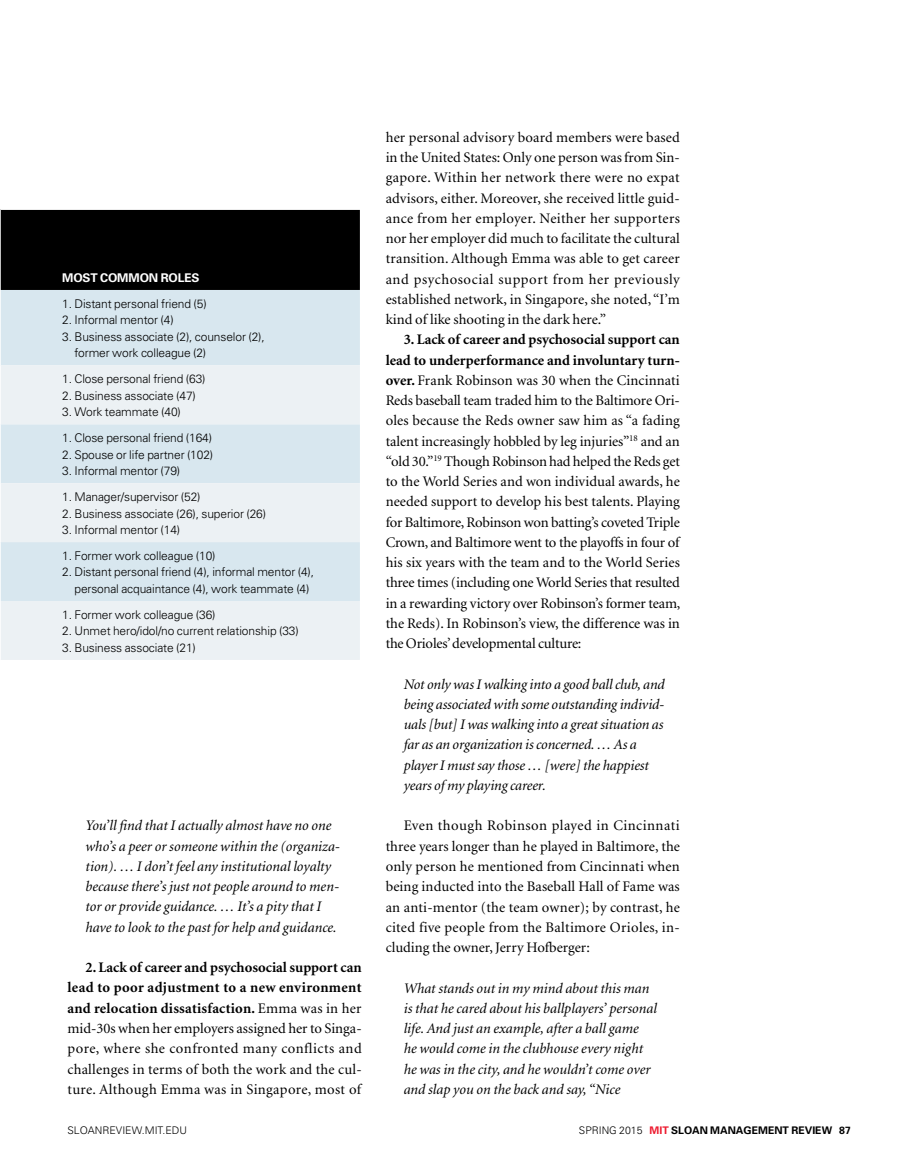
<style>
.page{position:relative;width:905px;height:1168px;background:#fff}
.page>*{position:absolute;margin:0;border:0;box-sizing:border-box;transform-origin:0 0}
.t1{font:14.7px/20.2px "Minion";color:#000;text-align:justify}
.t2{font:italic 14.7px/20.2px "Minion";color:#000}
.t3{font:300 12px/16.5px "Univers";letter-spacing:-.01em;color:#000}
.t4{font:700 12px "Univers";letter-spacing:-.01em;color:#fff}
.t5{font:700 10.5px "Univers";color:#000}
.t6{font:300 10.5px "Univers";color:#000}
.s1{font-weight:700}
.s2{font-weight:300}
.s3{color:#ed1b2f}
</style>
<div class="page">
<div style="left:1px;top:210px;width:359px;height:80px;background:#000"></div>
<div style="left:1px;top:290px;width:359px;height:75px;background:#d8e7ef"></div>
<svg style="left:1px;top:365px;width:359px;height:295px;background:#e4edf2"></svg>
<p class="t4" style="left:62px;top:270px;width:139px">MOST COMMON ROLES</p>
<p class="t3" style="left:62px;top:295px;width:146px">1. Distant personal friend (5)</p>
<p class="t3" style="left:62px;top:311px;width:113px">2. Informal mentor (4)</p>
<p class="t3" style="left:74px;top:328px;width:192px;text-indent:-12px">3. Business associate (2), counselor (2), former work colleague (2)</p>
<p class="t3" style="left:62px;top:370px;width:145px">1. Close personal friend (63)</p>
<p class="t3" style="left:62px;top:387px;width:135px">2. Business associate (47)</p>
<p class="t3" style="left:62px;top:403px;width:120px">3. Work teammate (40)</p>
<p class="t3" style="left:62px;top:429px;width:151px">1. Close personal friend (164)</p>
<p class="t3" style="left:62px;top:446px;width:153px">2. Spouse or life partner (102)</p>
<p class="t3" style="left:62px;top:462px;width:120px">3. Informal mentor (79)</p>
<p class="t3" style="left:62px;top:488px;width:140px">1. Manager/supervisor (52)</p>
<p class="t3" style="left:62px;top:505px;width:205px">2. Business associate (26), superior (26)</p>
<p class="t3" style="left:62px;top:521px;width:120px">3. Informal mentor (14)</p>
<p class="t3" style="left:62px;top:547px;width:155px">1. Former work colleague (10)</p>
<p class="t3" style="left:74px;top:563px;width:241px;text-indent:-12px">2. Distant personal friend (4), informal mentor (4), personal acquaintance (4), work teammate (4)</p>
<p class="t3" style="left:62px;top:606px;width:155px">1. Former work colleague (36)</p>
<p class="t3" style="left:62px;top:622px;width:238px">2. Unmet hero/idol/no current relationship (33)</p>
<p class="t3" style="left:62px;top:639px;width:135px">3. Business associate (21)</p>
<p class="t2" style="left:86px;top:816px;width:256px">You’ll find that I actually almost have no one who’s a peer or someone within the (organiza&shy;tion). … I don’t feel any institutional loyalty because there’s just not people around to men&shy;tor or provide guidance. … It’s a pity that I have to look to the past for help and guidance.</p>
<p class="t1" style="left:67px;top:958px;width:296px;text-indent:18px"><span class="s1">2. Lack of career and psychosocial support can lead to poor adjustment to a new environment and relocation dissatisfaction.</span> Emma was in her mid-30s when her employers assigned her to Singa&shy;pore, where she confronted many conflicts and challenges in terms of both the work and the cul&shy;ture. Although Emma was in Singapore, most of</p>
<p class="t1" style="left:386px;top:128px;width:296px">her personal advisory board members were based in the United States: Only one person was from Sin&shy;gapore. Within her network there were no expat advisors, either. Moreover, she received little guid&shy;ance from her employer. Neither her supporters nor her employer did much to facilitate the cultural transition. Although Emma was able to get career and psychosocial support from her previously established network, in Singapore, she noted, “I’m kind of like shooting in the dark here.”</p>
<p class="t1" style="left:385px;top:330px;width:296px;text-indent:18px"><span class="s1">3. Lack of career and psychosocial support can lead to underperformance and involuntary turn&shy;over.</span> Frank Robinson was 30 when the Cincinnati Reds baseball team traded him to the Baltimore Ori&shy;oles because the Reds owner saw him as “a fading talent increasingly hobbled by leg injuries”<sup>18</sup> and an “old 30.”<sup>19</sup> Though Robinson had helped the Reds get to the World Series and won individual awards, he needed support to develop his best talents. Playing for Baltimore, Robinson won batting’s coveted Triple Crown, and Baltimore went to the playoffs in four of his six years with the team and to the World Series three times (including one World Series that resulted in a rewarding victory over Robinson’s former team, the Reds). In Robinson’s view, the difference was in the Orioles’ developmental culture:</p>
<p class="t2" style="left:404px;top:674px;width:262px">Not only was I walking into a good ball club, and being associated with some outstanding individ&shy;uals [but] I was walking into a great situation as far as an organization is concerned. … As a player I must say those … [were] the happiest years of my playing career.</p>
<p class="t1" style="left:386px;top:816px;width:296px;text-indent:18px">Even though Robinson played in Cincinnati three years longer than he played in Baltimore, the only person he mentioned from Cincinnati when being inducted into the Baseball Hall of Fame was an anti-mentor (the team owner); by contrast, he cited five people from the Baltimore Orioles, in&shy;cluding the owner, Jerry Hofberger:</p>
<p class="t2" style="left:404px;top:978px;width:255px">What stands out in my mind about this man is that he cared about his ballplayers’ personal life. And just an example, after a ball game<br>he would come in the clubhouse every night he was in the city, and he wouldn’t come over and slap you on the back and say, “Nice</p>
<p class="t6" style="left:68px;top:1124px;width:121px">SLOANREVIEW.MIT.EDU</p>
<p class="t5" style="left:579px;top:1124px;width:273px"><span class="s2">SPRING 2015</span> <span class="s3">MIT</span> SLOAN MANAGEMENT REVIEW 87</p>
</div>
